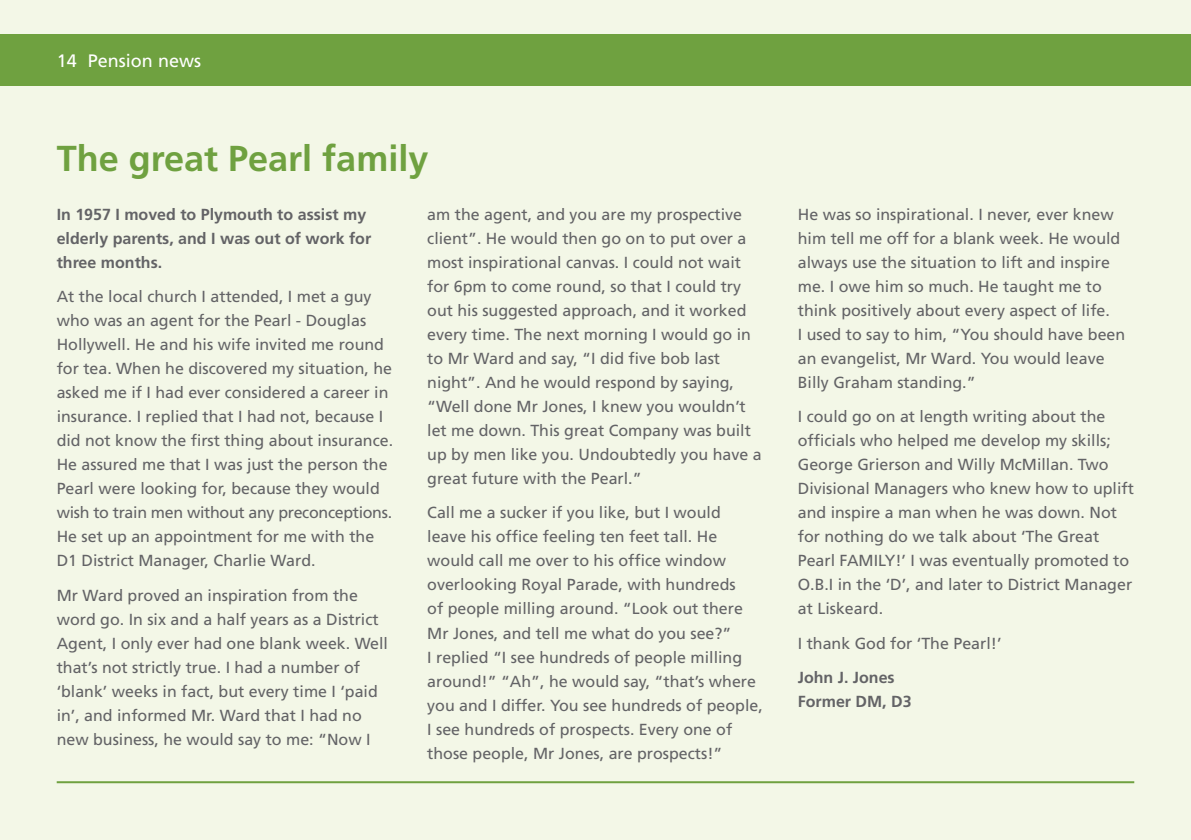
<style>
.page{position:relative;width:1191px;height:840px;background:#fff}
.page>*{position:absolute;margin:0;border:0;box-sizing:border-box;transform-origin:0 0}
.t1{font:700 36px "Frutiger";color:#6fa140}
.t2{font:18px "Frutiger";color:#fff}
.TEXT{font:16px/24px "Frutiger";color:#636366}
.TEXT-2{font:700 16px/24px "Frutiger";color:#636366}
</style>
<div class="page">
<div style="left:0;top:0;width:1191px;height:839px;background:#f3f7e7"></div>
<hr style="left:57px;top:780px;width:1077px;height:2px;background:#6fa140">
<div style="left:0;top:34px;width:1191px;height:51px;background:#6fa140"></div>
<hr style="left:1190px;top:34px;width:1px;height:51px;background:#e96d24">
<p class="t2" style="left:57px;top:50px;width:146px">14 Pension news</p>
<p class="t1" style="left:57px;top:137px;width:373px">The great Pearl family</p>
<p class="TEXT-2" style="left:57px;top:202px;width:316px">In 1957 I moved to Plymouth to assist my elderly parents, and I was out of work for three months.</p>
<p class="TEXT" style="left:57px;top:284px;width:338px">At the local church I attended, I met a guy who was an agent for the Pearl - Douglas Hollywell. He and his wife invited me round for tea. When he discovered my situation, he asked me if I had ever considered a career in insurance. I replied that I had not, because I did not know the first thing about insurance.<br>He assured me that I was just the person the Pearl were looking for, because they would wish to train men without any preconceptions.<br>He set up an appointment for me with the D1 District Manager, Charlie Ward.</p>
<p class="TEXT" style="left:57px;top:582px;width:333px">Mr Ward proved an inspiration from the word go. In six and a half years as a District Agent, I only ever had one blank week. Well that’s not strictly true. I had a number of ‘blank’ weeks in fact, but every time I ‘paid in’, and informed Mr. Ward that I had no new business, he would say to me: “Now I</p>
<p class="TEXT" style="left:427px;top:202px;width:336px">am the agent, and you are my prospective client”. He would then go on to put over a most inspirational canvas. I could not wait for 6pm to come round, so that I could try out his suggested approach, and it worked every time. The next morning I would go in to Mr Ward and say, “I did five bob last night”. And he would respond by saying, “Well done Mr Jones, I knew you wouldn’t let me down. This great Company was built up by men like you. Undoubtedly you have a great future with the Pearl.”</p>
<p class="TEXT" style="left:427px;top:500px;width:337px">Call me a sucker if you like, but I would leave his office feeling ten feet tall. He would call me over to his office window overlooking Royal Parade, with hundreds<br>of people milling around. “Look out there Mr Jones, and tell me what do you see?”<br>I replied “I see hundreds of people milling around!” “Ah”, he would say, “that’s where you and I differ. You see hundreds of people, I see hundreds of prospects. Every one of those people, Mr Jones, are prospects!”</p>
<p class="TEXT" style="left:797px;top:202px;width:329px">He was so inspirational. I never, ever knew him tell me off for a blank week. He would always use the situation to lift and inspire me. I owe him so much. He taught me to think positively about every aspect of life.<br>I used to say to him, “You should have been an evangelist, Mr Ward. You would leave Billy Graham standing.”</p>
<p class="TEXT" style="left:797px;top:404px;width:338px">I could go on at length writing about the officials who helped me develop my skills; George Grierson and Willy McMillan. Two Divisional Managers who knew how to uplift and inspire a man when he was down. Not for nothing do we talk about ‘The Great Pearl FAMILY!’ I was eventually promoted to O.B.I in the ‘D’, and later to District Manager at Liskeard.</p>
<p class="TEXT" style="left:797px;top:630px;width:205px">I thank God for ‘The Pearl!’</p>
<p class="TEXT-2" style="left:797px;top:664px;width:115px">John J. Jones<br>Former DM, D3</p>
</div>
